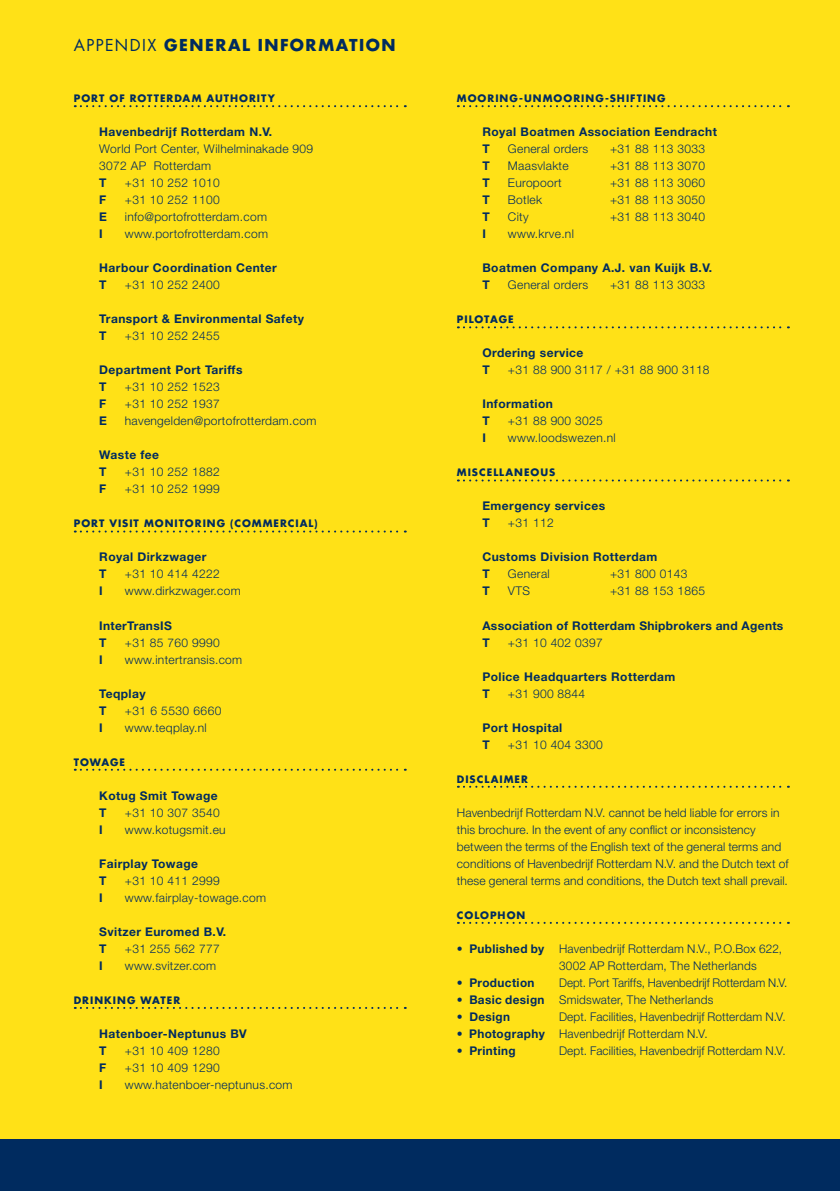
<style>
.page{position:relative;width:840px;height:1191px;background:#fff}
.page>*{position:absolute;margin:0;border:0;box-sizing:border-box;transform-origin:0 0}
.t1{font:700 16px "Futura Std";letter-spacing:.095em;color:#002b5f}
.t2{font:300 12px/17px "Helvetica Neue LT Std";letter-spacing:.025em;color:#002b5f}
.t3{font:700 12px/17px "Helvetica Neue LT Std";letter-spacing:.035em;color:#002b5f}
.t4{font:300 12px "Helvetica Neue LT Std";letter-spacing:.005em;color:#002b5f;scale:.96 1}
.t5{font:700 10px "Futura Std";letter-spacing:.1em;color:#002b5f}
.s1{font-weight:400}
.s2{font-weight:700}
</style>
<div class="page">
<div style="left:0;top:0;width:839px;height:1191px;background:#ffe117"></div>
<svg style="left:75px;top:105px;width:330px;height:2px"></svg>
<svg style="left:75px;top:530px;width:330px;height:2px"></svg>
<svg style="left:75px;top:768px;width:330px;height:2px"></svg>
<svg style="left:75px;top:1007px;width:330px;height:2px"></svg>
<svg style="left:457px;top:105px;width:331px;height:2px"></svg>
<svg style="left:457px;top:326px;width:331px;height:2px"></svg>
<svg style="left:457px;top:479px;width:331px;height:2px"></svg>
<svg style="left:457px;top:785px;width:331px;height:2px"></svg>
<svg style="left:457px;top:922px;width:331px;height:2px"></svg>
<div style="left:0;top:1140px;width:839px;height:51px;background:#002b5f"></div>
<h1 class="t1" style="left:74px;top:34px;width:323px"><span class="s1">APPENDIX</span> GENERAL INFORMATION</h1>
<p class="t5" style="left:74px;top:92px;width:202px">PORT OF ROTTERDAM AUTHORITY</p>
<p class="t3" style="left:99px;top:123px;width:174px">Havenbedrijf Rotterdam N.V.</p>
<p class="t2" style="left:99px;top:140px;width:215px">World Port Center, Wilhelminakade 909<br>3072 AP Rotterdam</p>
<p class="t3" style="left:99px;top:174px;width:9px">T</p>
<p class="t2" style="left:125px;top:174px;width:96px">+31 10 252 1010</p>
<p class="t3" style="left:99px;top:191px;width:9px">F</p>
<p class="t2" style="left:125px;top:191px;width:96px">+31 10 252 1100</p>
<p class="t3" style="left:99px;top:208px;width:9px">E</p>
<p class="t2" style="left:125px;top:208px;width:144px">info@portofrotterdam.com</p>
<p class="t3" style="left:99px;top:225px;width:5px">I</p>
<p class="t2" style="left:125px;top:225px;width:145px">www.portofrotterdam.com</p>
<p class="t3" style="left:99px;top:259px;width:179px">Harbour Coordination Center<br>T</p>
<p class="t2" style="left:125px;top:276px;width:96px">+31 10 252 2400</p>
<p class="t3" style="left:99px;top:310px;width:206px">Transport &amp; Environmental Safety<br>T</p>
<p class="t2" style="left:125px;top:327px;width:96px">+31 10 252 2455</p>
<p class="t3" style="left:99px;top:361px;width:145px">Department Port Tariffs<br>T</p>
<p class="t2" style="left:125px;top:378px;width:96px">+31 10 252 1523</p>
<p class="t3" style="left:99px;top:395px;width:9px">F</p>
<p class="t2" style="left:125px;top:395px;width:96px">+31 10 252 1937</p>
<p class="t3" style="left:99px;top:412px;width:9px">E</p>
<p class="t2" style="left:125px;top:412px;width:193px">havengelden@portofrotterdam.com</p>
<p class="t3" style="left:99px;top:446px;width:61px">Waste fee<br>T</p>
<p class="t2" style="left:125px;top:463px;width:96px">+31 10 252 1882</p>
<p class="t3" style="left:99px;top:480px;width:9px">F</p>
<p class="t2" style="left:125px;top:480px;width:96px">+31 10 252 1999</p>
<p class="t5" style="left:74px;top:517px;width:245px">PORT VISIT MONITORING (COMMERCIAL)</p>
<p class="t3" style="left:99px;top:548px;width:109px">Royal Dirkzwager<br>T</p>
<p class="t2" style="left:125px;top:565px;width:96px">+31 10 414 4222</p>
<p class="t3" style="left:99px;top:582px;width:5px">I</p>
<p class="t2" style="left:125px;top:582px;width:117px">www.dirkzwager.com</p>
<p class="t3" style="left:99px;top:616px;width:74px">InterTransIS<br>T</p>
<p class="t2" style="left:125px;top:633px;width:96px">+31 85 760 9990</p>
<p class="t3" style="left:99px;top:650px;width:5px">I</p>
<p class="t2" style="left:125px;top:650px;width:119px">www.intertransis.com</p>
<p class="t3" style="left:99px;top:684px;width:48px">Teqplay<br>T</p>
<p class="t2" style="left:125px;top:701px;width:98px">+31 6 5530 6660</p>
<p class="t3" style="left:99px;top:718px;width:5px">I</p>
<p class="t2" style="left:125px;top:718px;width:83px">www.teqplay.nl</p>
<p class="t5" style="left:74px;top:755px;width:53px">TOWAGE</p>
<p class="t3" style="left:99px;top:786px;width:120px">Kotug Smit Towage<br>T</p>
<p class="t2" style="left:125px;top:803px;width:96px">+31 10 307 3540</p>
<p class="t3" style="left:99px;top:820px;width:5px">I</p>
<p class="t2" style="left:125px;top:820px;width:102px">www.kotugsmit.eu</p>
<p class="t3" style="left:99px;top:854px;width:100px">Fairplay Towage<br>T</p>
<p class="t2" style="left:125px;top:871px;width:96px">+31 10 411 2999</p>
<p class="t3" style="left:99px;top:888px;width:5px">I</p>
<p class="t2" style="left:125px;top:888px;width:143px">www.fairplay-towage.com</p>
<p class="t3" style="left:99px;top:922px;width:128px">Svitzer Euromed B.V.<br>T</p>
<p class="t2" style="left:125px;top:939px;width:96px">+31 255 562 777</p>
<p class="t3" style="left:99px;top:956px;width:5px">I</p>
<p class="t2" style="left:125px;top:956px;width:93px">www.svitzer.com</p>
<p class="t5" style="left:74px;top:993px;width:108px">DRINKING WATER</p>
<p class="t3" style="left:99px;top:1024px;width:149px">Hatenboer-Neptunus BV<br>T</p>
<p class="t2" style="left:125px;top:1041px;width:96px">+31 10 409 1280</p>
<p class="t3" style="left:99px;top:1058px;width:9px">F</p>
<p class="t2" style="left:125px;top:1058px;width:96px">+31 10 409 1290</p>
<p class="t3" style="left:99px;top:1075px;width:5px">I</p>
<p class="t2" style="left:125px;top:1075px;width:169px">www.hatenboer-neptunus.com</p>
<p class="t5" style="left:456px;top:92px;width:210px">MOORING-UNMOORING-SHIFTING</p>
<p class="t3" style="left:482px;top:123px;width:236px">Royal Boatmen Association Eendracht<br>T</p>
<p class="t2" style="left:507px;top:140px;width:82px">General orders</p>
<p class="t2" style="left:609px;top:140px;width:96px">+31 88 113 3033</p>
<p class="t3" style="left:482px;top:157px;width:9px">T</p>
<p class="t2" style="left:507px;top:157px;width:62px">Maasvlakte</p>
<p class="t2" style="left:609px;top:157px;width:96px">+31 88 113 3070</p>
<p class="t3" style="left:482px;top:174px;width:9px">T</p>
<p class="t2" style="left:507px;top:174px;width:55px">Europoort</p>
<p class="t2" style="left:609px;top:174px;width:96px">+31 88 113 3060</p>
<p class="t3" style="left:482px;top:191px;width:9px">T</p>
<p class="t2" style="left:507px;top:191px;width:36px">Botlek</p>
<p class="t2" style="left:609px;top:191px;width:96px">+31 88 113 3050</p>
<p class="t3" style="left:482px;top:208px;width:9px">T</p>
<p class="t2" style="left:507px;top:208px;width:22px">City</p>
<p class="t2" style="left:609px;top:208px;width:96px">+31 88 113 3040</p>
<p class="t3" style="left:482px;top:225px;width:5px">I</p>
<p class="t2" style="left:507px;top:225px;width:67px">www.krve.nl</p>
<p class="t3" style="left:482px;top:259px;width:231px">Boatmen Company A.J. van Kuijk B.V.<br>T</p>
<p class="t2" style="left:507px;top:276px;width:82px">General orders</p>
<p class="t2" style="left:609px;top:276px;width:96px">+31 88 113 3033</p>
<p class="t5" style="left:456px;top:313px;width:58px">PILOTAGE</p>
<p class="t3" style="left:482px;top:344px;width:102px">Ordering service<br>T</p>
<p class="t2" style="left:507px;top:361px;width:203px">+31 88 900 3117 / +31 88 900 3118</p>
<p class="t3" style="left:482px;top:395px;width:72px">Information<br>T</p>
<p class="t2" style="left:507px;top:412px;width:96px">+31 88 900 3025</p>
<p class="t3" style="left:482px;top:429px;width:5px">I</p>
<p class="t2" style="left:507px;top:429px;width:109px">www.loodswezen.nl</p>
<p class="t5" style="left:456px;top:466px;width:100px">MISCELLANEOUS</p>
<p class="t3" style="left:482px;top:497px;width:124px">Emergency services<br>T</p>
<p class="t2" style="left:507px;top:514px;width:47px">+31 112</p>
<p class="t3" style="left:482px;top:548px;width:176px">Customs Division Rotterdam<br>T</p>
<p class="t2" style="left:507px;top:565px;width:43px">General</p>
<p class="t2" style="left:609px;top:565px;width:79px">+31 800 0143</p>
<p class="t3" style="left:482px;top:582px;width:9px">T</p>
<p class="t2" style="left:507px;top:582px;width:23px">VTS</p>
<p class="t2" style="left:609px;top:582px;width:96px">+31 88 153 1865</p>
<p class="t3" style="left:482px;top:616px;width:302px">Association of Rotterdam Shipbrokers and Agents<br>T</p>
<p class="t2" style="left:507px;top:633px;width:96px">+31 10 402 0397</p>
<p class="t3" style="left:482px;top:667px;width:194px">Police Headquarters Rotterdam<br>T</p>
<p class="t2" style="left:507px;top:684px;width:79px">+31 900 8844</p>
<p class="t3" style="left:482px;top:718px;width:81px">Port Hospital<br>T</p>
<p class="t2" style="left:507px;top:735px;width:96px">+31 10 404 3300</p>
<p class="t5" style="left:456px;top:772px;width:73px">DISCLAIMER</p>
<p class="t2" style="left:456px;top:803px;width:333px">Havenbedrijf Rotterdam N.V. cannot be held liable for errors in this brochure. In the event of any conflict or inconsistency between the terms of the English text of the general terms and conditions of Havenbedrijf Rotterdam N.V. and the Dutch text of these general terms and conditions, the Dutch text shall prevail.</p>
<p class="t5" style="left:456px;top:908px;width:70px">COLOPHON</p>
<p class="t2" style="left:558px;top:939px;width:224px;text-indent:-102px"><span class="s2">• Published by</span> Havenbedrijf Rotterdam N.V., P.O.Box 622,<br>3002 AP Rotterdam, The Netherlands</p>
<p class="t3" style="left:456px;top:973px;width:79px">• Production</p>
<p class="t4" style="left:558px;top:975px;width:239px">Dept. Port Tariffs, Havenbedrijf Rotterdam N.V.</p>
<p class="t2" style="left:456px;top:990px;width:258px"><span class="s2">• Basic design</span> Smidswater, The Netherlands</p>
<p class="t3" style="left:456px;top:1007px;width:55px">• Design</p>
<p class="t2" style="left:558px;top:1007px;width:228px">Dept. Facilities, Havenbedrijf Rotterdam N.V.</p>
<p class="t2" style="left:456px;top:1024px;width:252px"><span class="s2">• Photography</span> Havenbedrijf Rotterdam N.V.</p>
<p class="t3" style="left:456px;top:1041px;width:60px">• Printing</p>
<p class="t2" style="left:558px;top:1041px;width:228px">Dept. Facilities, Havenbedrijf Rotterdam N.V.</p>
</div>
